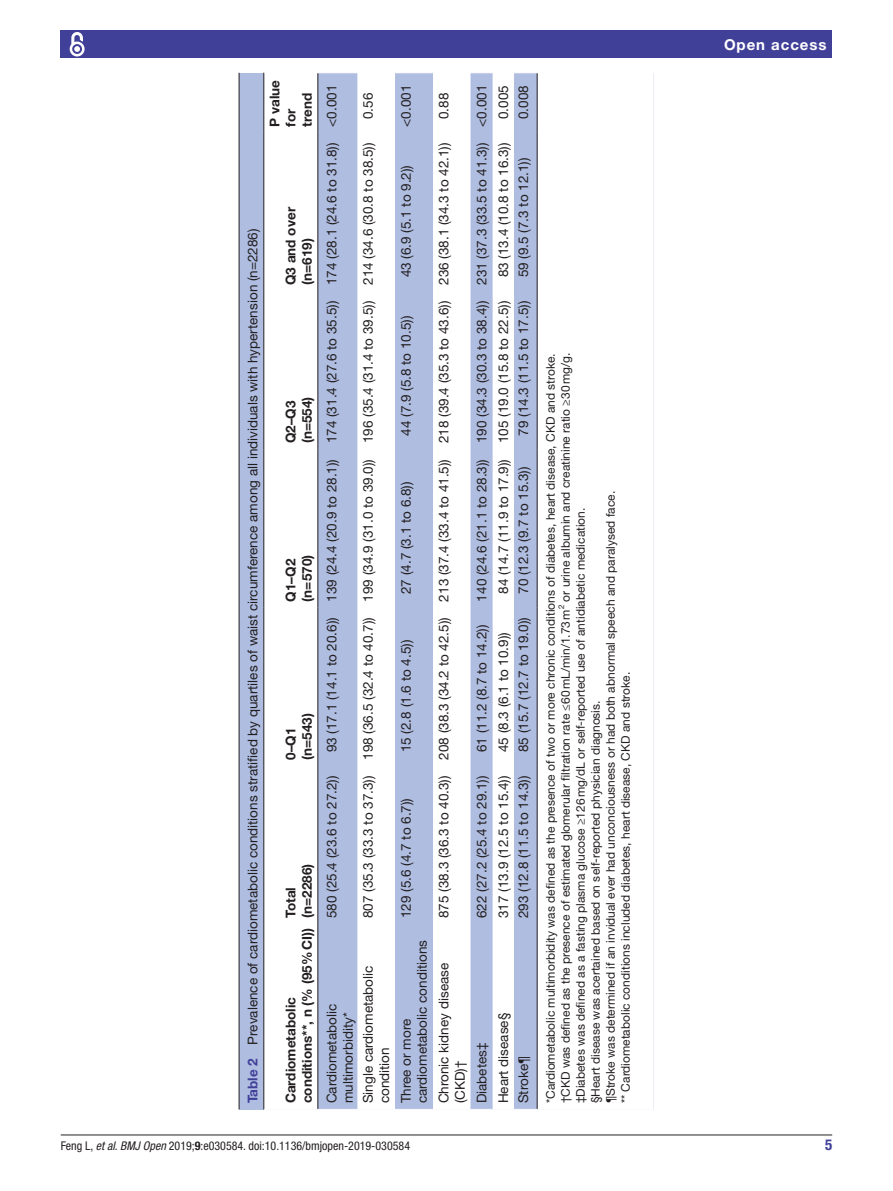
<style>
.page{position:relative;width:893px;height:1191px;background:#fff}
.page>*{position:absolute;margin:0;border:0;box-sizing:border-box;transform-origin:0 0}
.t1{font:700 15px "Helvetica Neue LT Std";letter-spacing:.065em;color:#fff}
.t2{font:700 condensed 15px "Helvetica Neue LT Std";color:#414099}
.t3{font:13.5px/16.2px "Helvetica Neue LT Std";color:#231f20}
.t4{font:700 13.5px/16.2px "Helvetica Neue LT Std";color:#231f20}
.t5{font:12px/15px "Helvetica Neue LT Std";color:#231f20}
.t6{font:condensed 12px "Helvetica Neue LT Std";color:#231f20}
.t7{font:7.95px "Helvetica Neue LT Std";color:#231f20}
.s1{font-weight:700;color:#414099}
.s2{font-style:italic}
.s3{font-weight:700}
</style>
<div class="page">
<hr style="left:61px;top:1134px;width:771px;height:1px;background:#231f20">
<div style="left:61px;top:31px;width:771px;height:27px;background:#414099"></div>
<svg style="left:69px;top:32px;width:16px;height:25px"></svg>
<div style="left:240px;top:73px;width:414px;height:1036px;background:#afbde1"></div>
<hr style="left:239px;top:73px;width:1px;height:1036px;background:#231f20">
<div style="left:264px;top:73px;width:390px;height:1036px;background:#fff"></div>
<svg style="left:318px;top:73px;width:219px;height:1036px"></svg>
<hr style="left:263px;top:924px;width:1px;height:185px;background:#231f20">
<hr style="left:317px;top:924px;width:1px;height:185px;background:#231f20">
<hr style="left:263px;top:766px;width:1px;height:158px;background:#231f20">
<hr style="left:317px;top:766px;width:1px;height:158px;background:#231f20">
<hr style="left:263px;top:607px;width:1px;height:159px;background:#231f20">
<hr style="left:317px;top:607px;width:1px;height:159px;background:#231f20">
<hr style="left:263px;top:449px;width:1px;height:158px;background:#231f20">
<hr style="left:317px;top:449px;width:1px;height:158px;background:#231f20">
<hr style="left:263px;top:291px;width:1px;height:158px;background:#231f20">
<hr style="left:317px;top:291px;width:1px;height:158px;background:#231f20">
<hr style="left:263px;top:133px;width:1px;height:158px;background:#231f20">
<hr style="left:317px;top:133px;width:1px;height:158px;background:#231f20">
<hr style="left:263px;top:73px;width:1px;height:60px;background:#231f20">
<hr style="left:317px;top:73px;width:1px;height:60px;background:#231f20">
<hr style="left:537px;top:766px;width:1px;height:158px;background:#231f20">
<hr style="left:537px;top:607px;width:1px;height:159px;background:#231f20">
<hr style="left:537px;top:449px;width:1px;height:158px;background:#231f20">
<hr style="left:537px;top:291px;width:1px;height:158px;background:#231f20">
<hr style="left:537px;top:133px;width:1px;height:158px;background:#231f20">
<hr style="left:537px;top:73px;width:1px;height:60px;background:#231f20">
<hr style="left:537px;top:924px;width:1px;height:185px;background:#231f20">
<hr style="left:554px;top:73px;width:1px;height:1030px;background:#fff">
<hr style="left:569px;top:73px;width:1px;height:1030px;background:#fff">
<hr style="left:584px;top:73px;width:1px;height:1030px;background:#fff">
<hr style="left:599px;top:73px;width:1px;height:1030px;background:#fff">
<hr style="left:614px;top:73px;width:1px;height:1030px;background:#fff">
<hr style="left:644px;top:73px;width:1px;height:1030px;background:#fff">
<p class="t4" style="left:266px;top:127px;width:48px;rotate:-90deg">P value for trend</p>
<p class="t3" style="left:244px;top:1103px;width:876px;rotate:-90deg"><span class="s1">Table 2</span> Prevalence of cardiometabolic conditions stratified by quartiles of waist circumference among all individuals with hypertension (n=2286)</p>
<p class="t4" style="left:282px;top:285px;width:79px;rotate:-90deg">Q3 and over (n=619)</p>
<p class="t4" style="left:282px;top:443px;width:48px;rotate:-90deg">Q2–Q3 (n=554)</p>
<p class="t4" style="left:282px;top:601px;width:48px;rotate:-90deg">Q1–Q2 (n=570)</p>
<p class="t4" style="left:282px;top:760px;width:48px;rotate:-90deg">0–Q1 (n=543)</p>
<p class="t4" style="left:282px;top:918px;width:56px;rotate:-90deg">Total (n=2286)</p>
<p class="t4" style="left:282px;top:1103px;width:177px;rotate:-90deg">Cardiometabolic conditions**, n (% (95%CI))</p>
<p class="t3" style="left:323px;top:752px;width:669px;rotate:-90deg">93 (17.1 (14.1 to 20.6)) 139 (24.4 (20.9 to 28.1)) 174 (31.4 (27.6 to 35.5)) 174 (28.1 (24.6 to 31.8)) &lt;0.001</p>
<p class="t3" style="left:323px;top:918px;width:144px;rotate:-90deg">580 (25.4 (23.6 to 27.2))</p>
<p class="t3" style="left:360px;top:119px;width:28px;rotate:-90deg">0.56</p>
<p class="t3" style="left:360px;top:918px;width:777px;rotate:-90deg">807 (35.3 (33.3 to 37.3)) 198 (36.5 (32.4 to 40.7)) 199 (34.9 (31.0 to 39.0)) 196 (35.4 (31.4 to 39.5)) 214 (34.6 (30.8 to 38.5))</p>
<p class="t3" style="left:360px;top:1103px;width:139px;rotate:-90deg">Single cardiometabolic condition</p>
<p class="t3" style="left:323px;top:1103px;width:101px;rotate:-90deg">Cardiometabolic multimorbidity*</p>
<p class="t3" style="left:398px;top:127px;width:43px;rotate:-90deg">&lt;0.001</p>
<p class="t3" style="left:398px;top:277px;width:114px;rotate:-90deg">43 (6.9 (5.1 to 9.2))</p>
<p class="t3" style="left:398px;top:436px;width:121px;rotate:-90deg">44 (7.9 (5.8 to 10.5))</p>
<p class="t3" style="left:398px;top:594px;width:114px;rotate:-90deg">27 (4.7 (3.1 to 6.8))</p>
<p class="t3" style="left:398px;top:752px;width:114px;rotate:-90deg">15 (2.8 (1.6 to 4.5))</p>
<p class="t3" style="left:398px;top:918px;width:121px;rotate:-90deg">129 (5.6 (4.7 to 6.7))</p>
<p class="t3" style="left:398px;top:1103px;width:165px;rotate:-90deg">Three or more cardiometabolic conditions</p>
<p class="t3" style="left:435px;top:119px;width:28px;rotate:-90deg">0.88</p>
<p class="t3" style="left:435px;top:918px;width:777px;rotate:-90deg">875 (38.3 (36.3 to 40.3)) 208 (38.3 (34.2 to 42.5)) 213 (37.4 (33.4 to 41.5)) 218 (39.4 (35.3 to 43.6)) 236 (38.1 (34.3 to 42.1))</p>
<p class="t3" style="left:473px;top:601px;width:518px;rotate:-90deg">140 (24.6 (21.1 to 28.3)) 190 (34.3 (30.3 to 38.4)) 231 (37.3 (33.5 to 41.3)) &lt;0.001</p>
<p class="t3" style="left:473px;top:752px;width:129px;rotate:-90deg">61 (11.2 (8.7 to 14.2))</p>
<p class="t3" style="left:495px;top:119px;width:35px;rotate:-90deg">0.005</p>
<p class="t3" style="left:515px;top:119px;width:35px;rotate:-90deg">0.008</p>
<p class="t3" style="left:495px;top:277px;width:136px;rotate:-90deg">83 (13.4 (10.8 to 16.3))</p>
<p class="t3" style="left:515px;top:277px;width:121px;rotate:-90deg">59 (9.5 (7.3 to 12.1))</p>
<p class="t3" style="left:515px;top:436px;width:136px;rotate:-90deg">79 (14.3 (11.5 to 17.5))</p>
<p class="t3" style="left:495px;top:594px;width:295px;rotate:-90deg">84 (14.7 (11.9 to 17.9)) 105 (19.0 (15.8 to 22.5))</p>
<p class="t3" style="left:515px;top:594px;width:129px;rotate:-90deg">70 (12.3 (9.7 to 15.3))</p>
<p class="t3" style="left:515px;top:752px;width:136px;rotate:-90deg">85 (15.7 (12.7 to 19.0))</p>
<p class="t3" style="left:495px;top:752px;width:121px;rotate:-90deg">45 (8.3 (6.1 to 10.9))</p>
<p class="t3" style="left:473px;top:918px;width:144px;rotate:-90deg">622 (27.2 (25.4 to 29.1))</p>
<p class="t3" style="left:515px;top:918px;width:144px;rotate:-90deg">293 (12.8 (11.5 to 14.3))</p>
<p class="t3" style="left:495px;top:918px;width:144px;rotate:-90deg">317 (13.9 (12.5 to 15.4))</p>
<p class="t3" style="left:435px;top:1103px;width:142px;rotate:-90deg">Chronic kidney disease (CKD)†</p>
<p class="t3" style="left:473px;top:1103px;width:62px;rotate:-90deg">Diabetes‡</p>
<p class="t3" style="left:495px;top:1103px;width:92px;rotate:-90deg">Heart disease§</p>
<p class="t3" style="left:515px;top:1103px;width:49px;rotate:-90deg">Stroke¶</p>
<p class="t5" style="left:558px;top:1103px;width:752px;text-indent:502px;rotate:-90deg">or urine albumin and creatinine ratio ≥30mg/g. ‡Diabetes was defined as a fasting plasma glucose ≥126mg/dL or self-reported use of antidiabetic medication.<br>§Heart disease was acertained based on self-reported physician diagnosis.<br>¶Stroke was determined if an invidual ever had unconciousness or had both abnormal speech and paralysed face.<br>** Cardiometabolic conditions included diabetes, heart disease, CKD and stroke.</p>
<p class="t5" style="left:543px;top:1103px;width:751px;rotate:-90deg">*Cardiometabolic multimorbidity was defined as the presence of two or more chronic conditions of diabetes, heart disease, CKD and stroke. †CKD was defined as the presence of estimated glomerular filtration rate ≤60mL/min/1.73m</p>
<p class="t7" style="left:557px;top:609px;width:6px;rotate:-90deg">2</p>
<p class="t1" style="left:724px;top:35px;width:104px">Open access</p>
<p class="t6" style="left:61px;top:1138px;width:351px">Feng L, <span class="s2">et al</span>. <span class="s2">BMJ Open</span> 2019;<span class="s3">9</span>:e030584. doi:10.1136/bmjopen-2019-030584</p>
<p class="t2" style="left:825px;top:1135px;width:9px">5</p>
</div>
